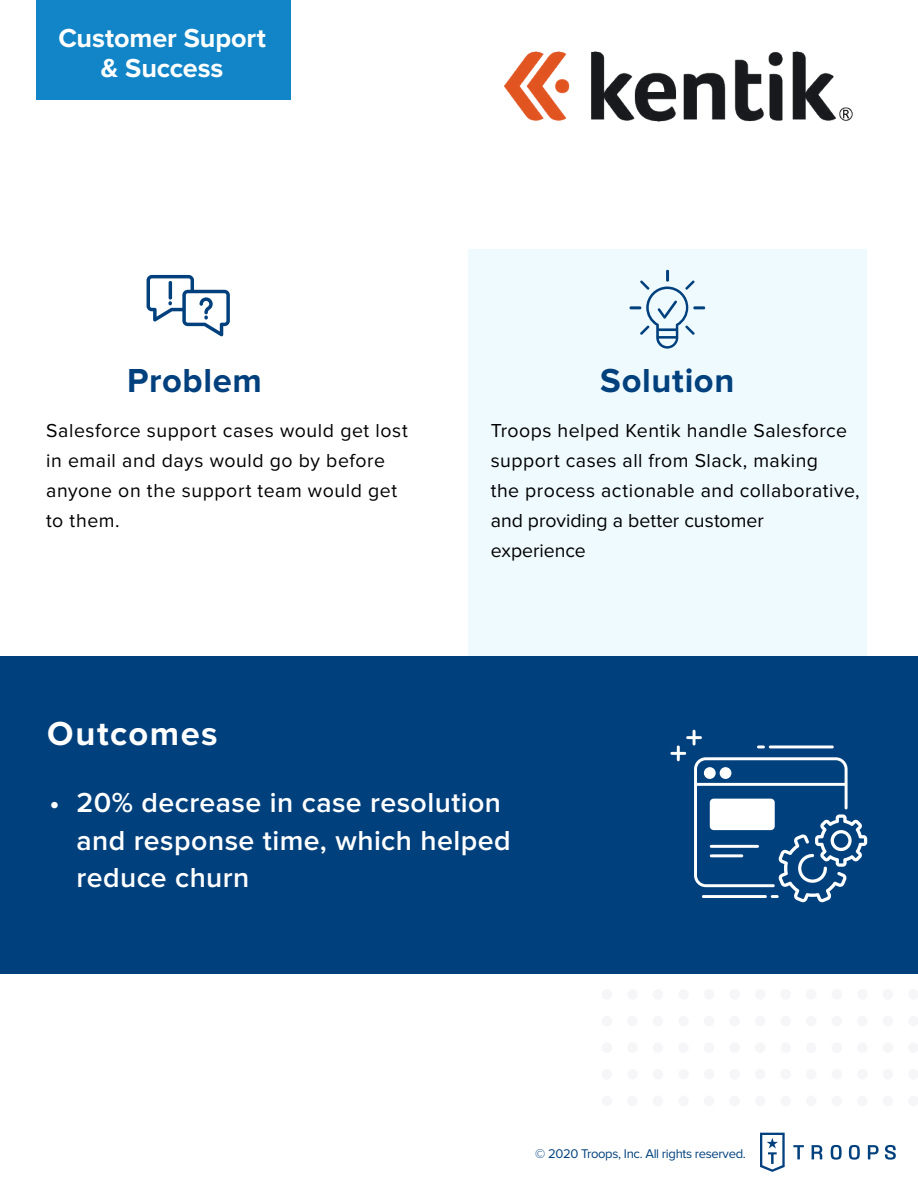
<style>
.page{position:relative;width:918px;height:1188px;background:#fff}
.page>*{position:absolute;margin:0;border:0;box-sizing:border-box;transform-origin:0 0}
.t1{font:700 34.5px "Proxima Nova";letter-spacing:.02em;color:#00407d}
.t2{font:700 34.5px "Proxima Nova";letter-spacing:.045em;color:#fff}
.t3{font:600 28.5px/37.5px "Proxima Nova";letter-spacing:.015em;color:#fff}
.t4{font:700 27px/30px "Proxima Nova";letter-spacing:-.005em;color:#fff;text-align:center}
.t5{font:19.5px/30px "Proxima Nova";letter-spacing:.025em;color:#000}
.t6{font:13.05px "Proxima Nova";letter-spacing:-.025em;color:#00407d}
</style>
<div class="page">
<div style="left:908px;top:989px;width:10px;height:11px;background:#f6f6f9;border-radius:50%"></div>
<div style="left:908px;top:1016px;width:10px;height:10px;background:#f6f6f9;border-radius:50%"></div>
<div style="left:908px;top:1042px;width:10px;height:11px;background:#f6f6f9;border-radius:50%"></div>
<div style="left:908px;top:1069px;width:10px;height:11px;background:#f6f6f9;border-radius:50%"></div>
<div style="left:908px;top:1096px;width:10px;height:10px;background:#f6f6f9;border-radius:50%"></div>
<div style="left:883px;top:989px;width:10px;height:11px;background:#f6f6f9;border-radius:50%"></div>
<div style="left:883px;top:1016px;width:10px;height:10px;background:#f6f6f9;border-radius:50%"></div>
<div style="left:883px;top:1042px;width:10px;height:11px;background:#f6f6f9;border-radius:50%"></div>
<div style="left:883px;top:1069px;width:10px;height:11px;background:#f6f6f9;border-radius:50%"></div>
<div style="left:883px;top:1096px;width:10px;height:10px;background:#f6f6f9;border-radius:50%"></div>
<div style="left:857px;top:989px;width:11px;height:11px;background:#f6f6f9;border-radius:50%"></div>
<div style="left:857px;top:1016px;width:11px;height:10px;background:#f6f6f9;border-radius:50%"></div>
<div style="left:857px;top:1042px;width:11px;height:11px;background:#f6f6f9;border-radius:50%"></div>
<div style="left:857px;top:1069px;width:11px;height:11px;background:#f6f6f9;border-radius:50%"></div>
<div style="left:857px;top:1096px;width:11px;height:10px;background:#f6f6f9;border-radius:50%"></div>
<div style="left:832px;top:989px;width:10px;height:11px;background:#f6f6f9;border-radius:50%"></div>
<div style="left:832px;top:1016px;width:10px;height:10px;background:#f6f6f9;border-radius:50%"></div>
<div style="left:832px;top:1042px;width:10px;height:11px;background:#f6f6f9;border-radius:50%"></div>
<div style="left:832px;top:1069px;width:10px;height:11px;background:#f6f6f9;border-radius:50%"></div>
<div style="left:832px;top:1096px;width:10px;height:10px;background:#f6f6f9;border-radius:50%"></div>
<div style="left:806px;top:989px;width:10px;height:11px;background:#f6f6f9;border-radius:50%"></div>
<div style="left:806px;top:1016px;width:10px;height:10px;background:#f6f6f9;border-radius:50%"></div>
<div style="left:806px;top:1042px;width:10px;height:11px;background:#f6f6f9;border-radius:50%"></div>
<div style="left:806px;top:1069px;width:10px;height:11px;background:#f6f6f9;border-radius:50%"></div>
<div style="left:806px;top:1096px;width:10px;height:10px;background:#f6f6f9;border-radius:50%"></div>
<div style="left:781px;top:989px;width:10px;height:11px;background:#f6f6f9;border-radius:50%"></div>
<div style="left:781px;top:1016px;width:10px;height:10px;background:#f6f6f9;border-radius:50%"></div>
<div style="left:781px;top:1042px;width:10px;height:11px;background:#f6f6f9;border-radius:50%"></div>
<div style="left:781px;top:1069px;width:10px;height:11px;background:#f6f6f9;border-radius:50%"></div>
<div style="left:781px;top:1096px;width:10px;height:10px;background:#f6f6f9;border-radius:50%"></div>
<div style="left:755px;top:989px;width:10px;height:11px;background:#f6f6f9;border-radius:50%"></div>
<div style="left:755px;top:1016px;width:10px;height:10px;background:#f6f6f9;border-radius:50%"></div>
<div style="left:755px;top:1042px;width:10px;height:11px;background:#f6f6f9;border-radius:50%"></div>
<div style="left:755px;top:1069px;width:10px;height:11px;background:#f6f6f9;border-radius:50%"></div>
<div style="left:755px;top:1096px;width:10px;height:10px;background:#f6f6f9;border-radius:50%"></div>
<div style="left:729px;top:989px;width:11px;height:11px;background:#f6f6f9;border-radius:50%"></div>
<div style="left:729px;top:1016px;width:11px;height:10px;background:#f6f6f9;border-radius:50%"></div>
<div style="left:729px;top:1042px;width:11px;height:11px;background:#f6f6f9;border-radius:50%"></div>
<div style="left:729px;top:1069px;width:11px;height:11px;background:#f6f6f9;border-radius:50%"></div>
<div style="left:729px;top:1096px;width:11px;height:10px;background:#f6f6f9;border-radius:50%"></div>
<div style="left:704px;top:989px;width:10px;height:11px;background:#f6f6f9;border-radius:50%"></div>
<div style="left:704px;top:1016px;width:10px;height:10px;background:#f6f6f9;border-radius:50%"></div>
<div style="left:704px;top:1042px;width:10px;height:11px;background:#f6f6f9;border-radius:50%"></div>
<div style="left:704px;top:1069px;width:10px;height:11px;background:#f6f6f9;border-radius:50%"></div>
<div style="left:704px;top:1096px;width:10px;height:10px;background:#f6f6f9;border-radius:50%"></div>
<div style="left:678px;top:989px;width:11px;height:11px;background:#f6f6f9;border-radius:50%"></div>
<div style="left:678px;top:1016px;width:11px;height:10px;background:#f6f6f9;border-radius:50%"></div>
<div style="left:678px;top:1042px;width:11px;height:11px;background:#f6f6f9;border-radius:50%"></div>
<div style="left:678px;top:1069px;width:11px;height:11px;background:#f6f6f9;border-radius:50%"></div>
<div style="left:678px;top:1096px;width:11px;height:10px;background:#f6f6f9;border-radius:50%"></div>
<div style="left:653px;top:989px;width:10px;height:11px;background:#f6f6f9;border-radius:50%"></div>
<div style="left:653px;top:1016px;width:10px;height:10px;background:#f6f6f9;border-radius:50%"></div>
<div style="left:653px;top:1042px;width:10px;height:11px;background:#f6f6f9;border-radius:50%"></div>
<div style="left:653px;top:1069px;width:10px;height:11px;background:#f6f6f9;border-radius:50%"></div>
<div style="left:653px;top:1096px;width:10px;height:10px;background:#f6f6f9;border-radius:50%"></div>
<div style="left:627px;top:989px;width:11px;height:11px;background:#f6f6f9;border-radius:50%"></div>
<div style="left:627px;top:1016px;width:11px;height:10px;background:#f6f6f9;border-radius:50%"></div>
<div style="left:627px;top:1042px;width:11px;height:11px;background:#f6f6f9;border-radius:50%"></div>
<div style="left:627px;top:1069px;width:11px;height:11px;background:#f6f6f9;border-radius:50%"></div>
<div style="left:627px;top:1096px;width:11px;height:10px;background:#f6f6f9;border-radius:50%"></div>
<div style="left:602px;top:989px;width:10px;height:11px;background:#f6f6f9;border-radius:50%"></div>
<div style="left:602px;top:1016px;width:10px;height:10px;background:#f6f6f9;border-radius:50%"></div>
<div style="left:602px;top:1042px;width:10px;height:11px;background:#f6f6f9;border-radius:50%"></div>
<div style="left:602px;top:1069px;width:10px;height:11px;background:#f6f6f9;border-radius:50%"></div>
<div style="left:602px;top:1096px;width:10px;height:10px;background:#f6f6f9;border-radius:50%"></div>
<svg style="left:760px;top:1133px;width:25px;height:39px"></svg>
<svg style="left:793px;top:1145px;width:11px;height:14px"></svg>
<svg style="left:812px;top:1145px;width:10px;height:14px"></svg>
<svg style="left:831px;top:1145px;width:11px;height:15px"></svg>
<svg style="left:849px;top:1145px;width:11px;height:15px"></svg>
<svg style="left:868px;top:1145px;width:11px;height:14px"></svg>
<svg style="left:885px;top:1145px;width:11px;height:15px"></svg>
<div style="left:468px;top:250px;width:399px;height:478px;background:#effaff"></div>
<div style="left:0;top:657px;width:918px;height:317px;background:#00407d"></div>
<svg style="left:147px;top:275px;width:83px;height:61px"></svg>
<hr style="left:169px;top:281px;width:3px;height:19px;background:#00407d;border-radius:2px">
<svg style="left:629px;top:270px;width:76px;height:79px"></svg>
<svg style="left:670px;top:730px;width:197px;height:173px"></svg>
<img style="left:504px;top:51px;width:349px;height:71px">
<div style="left:36px;top:0;width:255px;height:100px;background:#1185c7"></div>
<h3 class="t4" style="left:58px;top:24px;width:209px">Customer Suport &amp; Success</h3>
<h1 class="t1" style="left:127px;top:361px;width:136px">Problem</h1>
<h1 class="t1" style="left:600px;top:361px;width:136px">Solution</h1>
<p class="t5" style="left:491px;top:416px;width:370px">Troops helped Kentik handle Salesforce support cases all from Slack, making<br>the process actionable and collaborative, and providing a better customer experience</p>
<p class="t5" style="left:46px;top:416px;width:363px">Salesforce support cases would get lost in email and days would go by before anyone on the support team would get to them.</p>
<h1 class="t2" style="left:47px;top:713px;width:172px">Outcomes</h1>
<h2 class="t3" style="left:77px;top:785px;width:436px;text-indent:-27px">• 20% decrease in case resolution and response time, which helped reduce churn</h2>
<p class="t6" style="left:535px;top:1147px;width:212px">© 2020 Troops, Inc. All rights reserved.</p>
</div>
